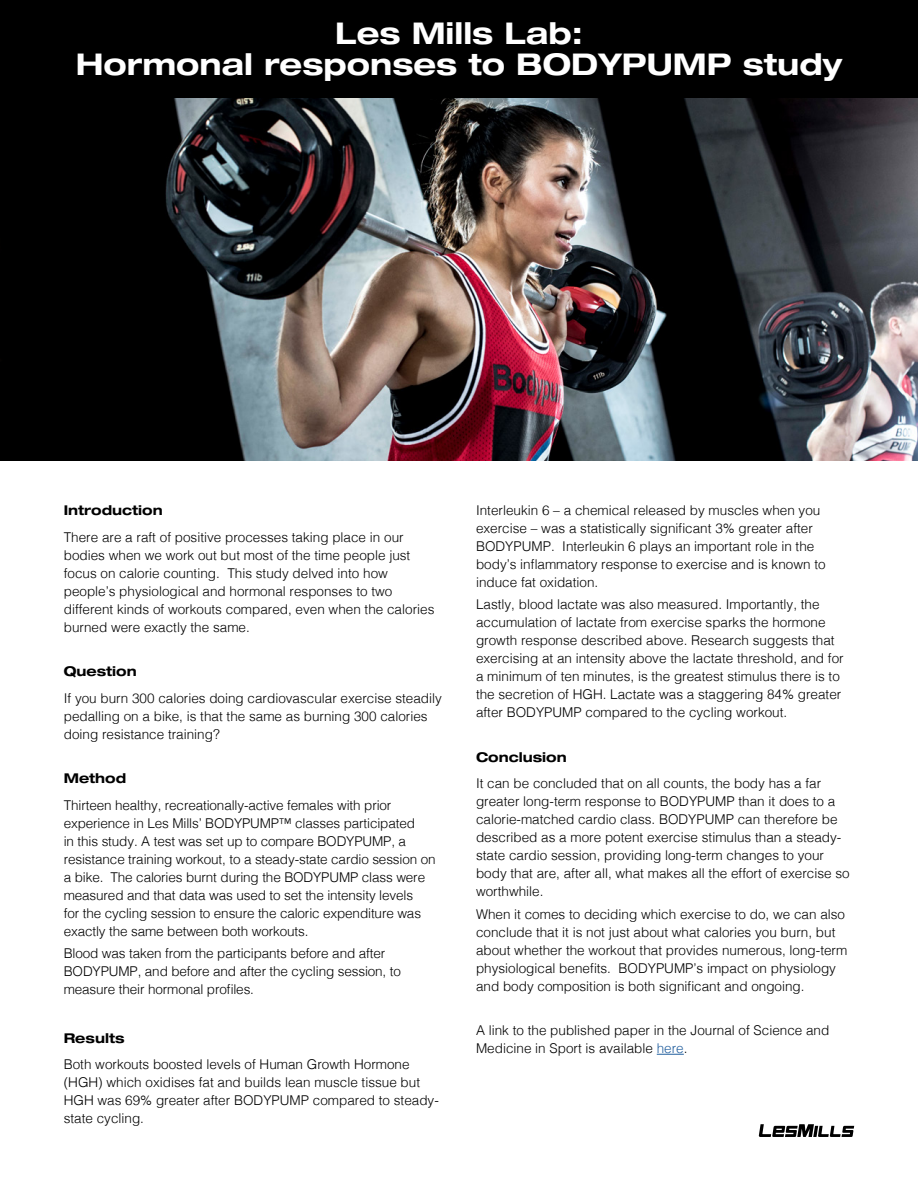
<style>
.page{position:relative;width:918px;height:1188px;background:#fff}
.page>*{position:absolute;margin:0;border:0;box-sizing:border-box;transform-origin:0 0}
.t1{font:700 expanded 30px/31px "Helvetica Neue LT Std";color:#fff;text-align:center}
.t2{font:300 13.5px/18px "Helvetica";color:#000}
.t3{font:700 expanded 13.5px "Helvetica Neue LT Std";color:#000}
.s1{color:#215e9e}
</style>
<div class="page">
<img style="left:0;top:98px;width:918px;height:363px">
<div style="left:0;top:0;width:918px;height:98px;background:#000"></div>
<svg style="left:759px;top:1124px;width:95px;height:13px"></svg>
<svg style="left:657px;top:1054px;width:27px;height:1px"></svg>
<h1 class="t1" style="left:76px;top:17px;width:768px">Les Mills Lab:<br>Hormonal responses to BODYPUMP study</h1>
<p class="t3" style="left:64px;top:502px;width:100px">Introduction</p>
<p class="t2" style="left:64px;top:527px;width:372px">There are a raft of positive processes taking place in our bodies when we work out but most of the time people just focus on calorie counting. This study delved into how people’s physiological and hormonal responses to two different kinds of workouts compared, even when the calories burned were exactly the same.</p>
<p class="t3" style="left:64px;top:663px;width:74px">Question</p>
<p class="t2" style="left:64px;top:688px;width:380px">If you burn 300 calories doing cardiovascular exercise steadily pedalling on a bike, is that the same as burning 300 calories doing resistance training?</p>
<p class="t3" style="left:64px;top:770px;width:64px">Method</p>
<p class="t2" style="left:64px;top:795px;width:373px">Thirteen healthy, recreationally-active females with prior experience in Les Mills’ BODYPUMP™ classes participated<br>in this study. A test was set up to compare BODYPUMP, a resistance training workout, to a steady-state cardio session on a bike. The calories burnt during the BODYPUMP class were measured and that data was used to set the intensity levels<br>for the cycling session to ensure the caloric expenditure was exactly the same between both workouts.</p>
<p class="t2" style="left:64px;top:943px;width:339px">Blood was taken from the participants before and after<br>BODYPUMP, and before and after the cycling session, to measure their hormonal profiles.</p>
<p class="t3" style="left:64px;top:1029px;width:62px">Results</p>
<p class="t2" style="left:64px;top:1054px;width:377px">Both workouts boosted levels of Human Growth Hormone (HGH) which oxidises fat and builds lean muscle tissue but HGH was 69% greater after BODYPUMP compared to steady&shy;state cycling.</p>
<p class="t2" style="left:476px;top:500px;width:351px">Interleukin 6 – a chemical released by muscles when you exercise – was a statistically significant 3% greater after BODYPUMP. Interleukin 6 plays an important role in the body’s inflammatory response to exercise and is known to induce fat oxidation.</p>
<p class="t2" style="left:476px;top:595px;width:369px">Lastly, blood lactate was also measured. Importantly, the accumulation of lactate from exercise sparks the hormone growth response described above. Research suggests that exercising at an intensity above the lactate threshold, and for a minimum of ten minutes, is the greatest stimulus there is to the secretion of HGH. Lactate was a staggering 84% greater after BODYPUMP compared to the cycling workout.</p>
<p class="t3" style="left:476px;top:749px;width:92px">Conclusion</p>
<p class="t2" style="left:476px;top:774px;width:375px">It can be concluded that on all counts, the body has a far greater long-term response to BODYPUMP than it does to a calorie-matched cardio class. BODYPUMP can therefore be described as a more potent exercise stimulus than a steady&shy;state cardio session, providing long-term changes to your body that are, after all, what makes all the effort of exercise so worthwhile.</p>
<p class="t2" style="left:476px;top:904px;width:373px">When it comes to deciding which exercise to do, we can also conclude that it is not just about what calories you burn, but about whether the workout that provides numerous, long-term physiological benefits. BODYPUMP’s impact on physiology and body composition is both significant and ongoing.</p>
<p class="t2" style="left:476px;top:1020px;width:355px">A link to the published paper in the Journal of Science and<br>Medicine in Sport is available <span class="s1">here</span>.</p>
</div>
